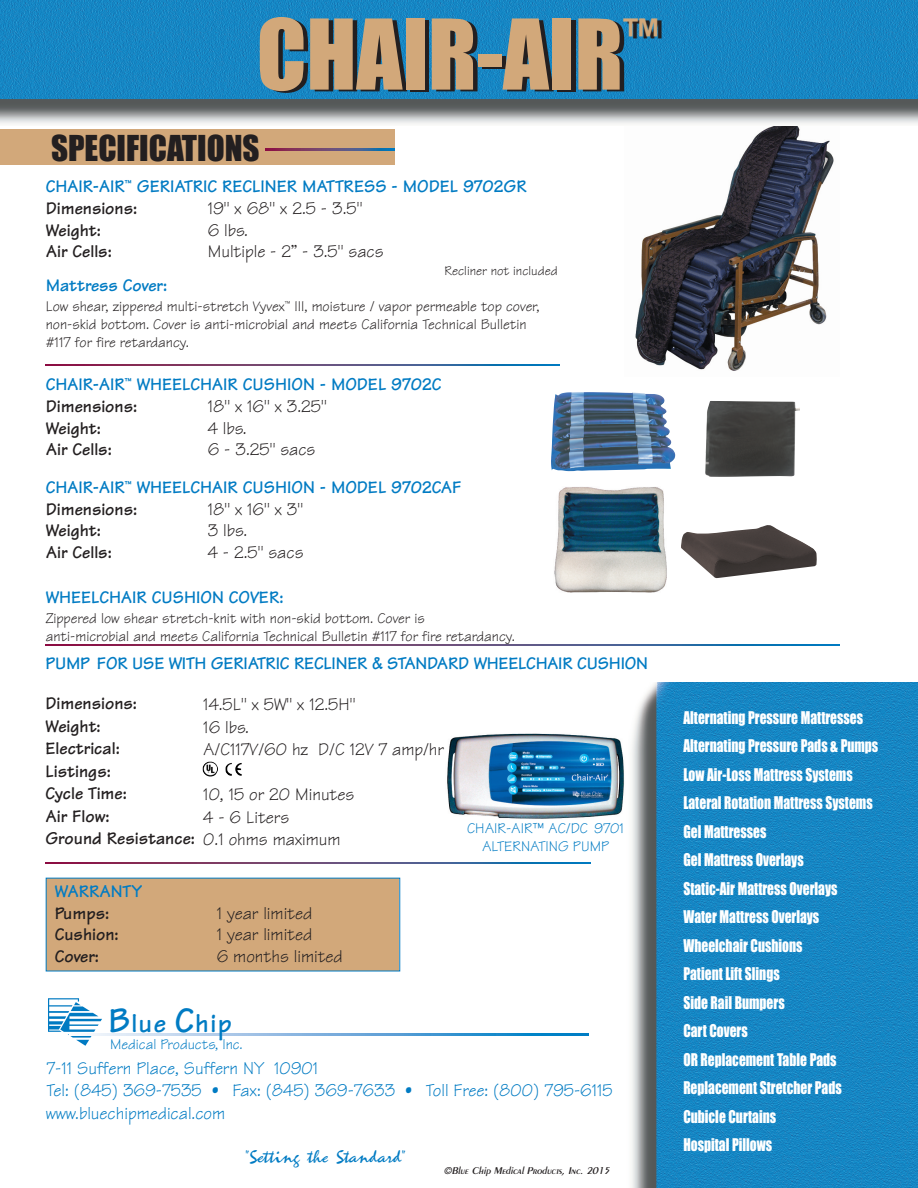
<style>
.page{position:relative;width:918px;height:1188px;background:#fff}
.page>*{position:absolute;margin:0;border:0;box-sizing:border-box;transform-origin:0 0}
.t1{font:90px "Impact";color:#d2a87a}
.t2{font:33px "Impact";color:#231f20}
.t3{font:700 27px "Manual S Si";letter-spacing:.05em;color:#007bc3}
.t4{font:700 18px/21.6px "Tekton";color:#007bc3}
.t5{font:18px/22.5px "Tekton";color:#231f20}
.t6{font:700 18px/22.5px "Tekton";color:#231f20}
.t7{font:18px/22.5px "Manual S Si";color:#007bc3}
.t8{font:18px "Zephyr Script";color:#007bc3}
.t9{font:16.2px/28.5px "Impact";color:#fff;scale:.83 1}
.t10{font:15px/18px "Tekton";color:#231f20}
.t11{font:15px/18px "Tekton";color:#007bc3;text-align:center}
.t12{font:13.5px "Tekton";color:#231f20}
.t13{font:italic 600 10.5px "Peignot";color:#231f20}
.s1{color:#231f20}
.s2{font-weight:400;color:#231f20}
.s3{font-size:36px}
</style>
<div class="page">
<img style="left:447px;top:733px;width:177px;height:86px">
<img style="left:635px;top:126px;width:199px;height:245px">
<svg style="left:48px;top:998px;width:54px;height:48px"></svg>
<svg style="left:69px;top:1034px;width:520px;height:2px"></svg>
<div style="left:0;top:130px;width:395px;height:35px;background:#d2a87a"></div>
<img style="left:632px;top:682px;width:286px;height:506px">
<img style="left:0;top:0;width:918px;height:124px">
<svg style="left:266px;top:149px;width:129px;height:2px"></svg>
<svg style="left:46px;top:364px;width:514px;height:2px"></svg>
<svg style="left:46px;top:644px;width:793px;height:2px;background:#5c4b7c"></svg>
<svg style="left:46px;top:862px;width:545px;height:2px"></svg>
<div style="left:47px;top:879px;width:352px;height:92px;background:#d2a87a"></div>
<img style="left:203px;top:762px;width:15px;height:15px">
<img style="left:226px;top:763px;width:16px;height:13px">
<img style="left:554px;top:487px;width:113px;height:106px">
<img style="left:551px;top:392px;width:124px;height:79px">
<img style="left:705px;top:401px;width:95px;height:76px">
<img style="left:681px;top:525px;width:136px;height:53px">
<h1 class="t1" style="left:257px;top:6px;width:403px">CHAIR-AIR<sup>™</sup></h1>
<h2 class="t2" style="left:51px;top:130px;width:210px">SPECIFICATIONS</h2>
<p class="t4" style="left:46px;top:178px;width:482px">CHAIR-AIR<sup>™</sup> GERIATRIC RECLINER MATTRESS - MODEL 9702GR<br><span class="s1">Dimensions:</span></p>
<p class="t5" style="left:208px;top:199px;width:156px">19" x 68" x 2.5 - 3.5"</p>
<p class="t6" style="left:46px;top:221px;width:57px">Weight:</p>
<p class="t5" style="left:208px;top:221px;width:42px">6 lbs.</p>
<p class="t6" style="left:46px;top:243px;width:68px">Air Cells:</p>
<p class="t5" style="left:208px;top:243px;width:177px">Multiple - 2” - 3.5" sacs</p>
<p class="t4" style="left:46px;top:277px;width:123px">Mattress Cover:</p>
<p class="t10" style="left:46px;top:299px;width:495px">Low shear, zippered multi-stretch Vyvex<sup>™</sup> III, moisture / vapor permeable top cover, non-skid bottom. Cover is anti-microbial and meets California Technical Bulletin #117 for fire retardancy.</p>
<p class="t12" style="left:444px;top:266px;width:115px">Recliner not included</p>
<p class="t4" style="left:46px;top:376px;width:397px">CHAIR-AIR<sup>™</sup> WHEELCHAIR CUSHION - MODEL 9702C<br><span class="s1">Dimensions:</span></p>
<p class="t5" style="left:208px;top:397px;width:121px">18" x 16" x 3.25"</p>
<p class="t6" style="left:46px;top:419px;width:57px">Weight:</p>
<p class="t5" style="left:208px;top:419px;width:40px">4 lbs.</p>
<p class="t6" style="left:46px;top:441px;width:68px">Air Cells:</p>
<p class="t4" style="left:46px;top:433px;width:417px;line-height:37.8px;text-indent:162px"><span class="s2">6 - 3.25" sacs<br></span>CHAIR-AIR<sup>™</sup> WHEELCHAIR CUSHION - MODEL 9702CAF</p>
<p class="t6" style="left:46px;top:500px;width:93px">Dimensions:</p>
<p class="t5" style="left:208px;top:500px;width:97px">18" x 16" x 3"</p>
<p class="t6" style="left:46px;top:522px;width:57px">Weight:</p>
<p class="t5" style="left:208px;top:522px;width:41px">3 lbs.</p>
<p class="t6" style="left:46px;top:543px;width:68px">Air Cells:</p>
<p class="t5" style="left:208px;top:543px;width:97px">4 - 2.5" sacs</p>
<p class="t4" style="left:46px;top:589px;width:239px">WHEELCHAIR CUSHION COVER:</p>
<p class="t10" style="left:46px;top:611px;width:471px">Zippered low shear stretch-knit with non-skid bottom. Cover is<br>anti-microbial and meets California Technical Bulletin #117 for fire retardancy.</p>
<p class="t4" style="left:46px;top:655px;width:604px">PUMP FOR USE WITH GERIATRIC RECLINER &amp; STANDARD WHEELCHAIR CUSHION</p>
<p class="t6" style="left:46px;top:695px;width:151px">Dimensions:<br>Weight:<br>Electrical:<br>Listings:<br>Cycle Time:<br>Air Flow:<br>Ground Resistance:</p>
<p class="t5" style="left:203px;top:696px;width:242px">14.5L" x 5W" x 12.5H"<br>16 lbs.<br>A/C117V/60 hz D/C 12V 7 amp/hr</p>
<p class="t5" style="left:203px;top:786px;width:153px">10, 15 or 20 Minutes<br>4 - 6 Liters<br>0.1 ohms maximum</p>
<p class="t11" style="left:467px;top:821px;width:158px">CHAIR-AIR™ AC/DC 9701<br>ALTERNATING PUMP</p>
<p class="t4" style="left:55px;top:883px;width:89px">WARRANTY</p>
<p class="t6" style="left:55px;top:904px;width:56px">Pumps:</p>
<p class="t5" style="left:217px;top:904px;width:97px">1 year limited</p>
<p class="t6" style="left:55px;top:926px;width:65px">Cushion:</p>
<p class="t5" style="left:217px;top:926px;width:97px">1 year limited</p>
<p class="t6" style="left:55px;top:948px;width:46px">Cover:</p>
<p class="t5" style="left:217px;top:948px;width:128px">6 months limited</p>
<h3 class="t3" style="left:108px;top:1015px;width:125px"><span class="s3">B</span>lue <span class="s3">C</span>hip</h3>
<p class="t11" style="left:110px;top:1038px;width:134px">Medical Products, Inc.</p>
<p class="t7" style="left:47px;top:1060px;width:568px">7-11 Suffern Place, Suffern NY 10901<br>Tel: (845) 369-7535 • Fax: (845) 369-7633 • Toll Free: (800) 795-6115</p>
<p class="t7" style="left:46px;top:1105px;width:181px">www.bluechipmedical.com</p>
<p class="t8" style="left:245px;top:1145px;width:162px">"Setting the Standard"</p>
<p class="t13" style="left:443px;top:1167px;width:170px">©Blue Chip Medical Products, Inc. 2015</p>
<p class="t9" style="left:683px;top:704px;width:236px">Alternating Pressure Mattresses<br>Alternating Pressure Pads &amp; Pumps<br>Low Air-Loss Mattress Systems<br>Lateral Rotation Mattress Systems<br>Gel Mattresses<br>Gel Mattress Overlays<br>Static-Air Mattress Overlays<br>Water Mattress Overlays<br>Wheelchair Cushions<br>Patient Lift Slings<br>Side Rail Bumpers<br>Cart Covers<br>OR Replacement Table Pads<br>Replacement Stretcher Pads<br>Cubicle Curtains<br>Hospital Pillows</p>
</div>
